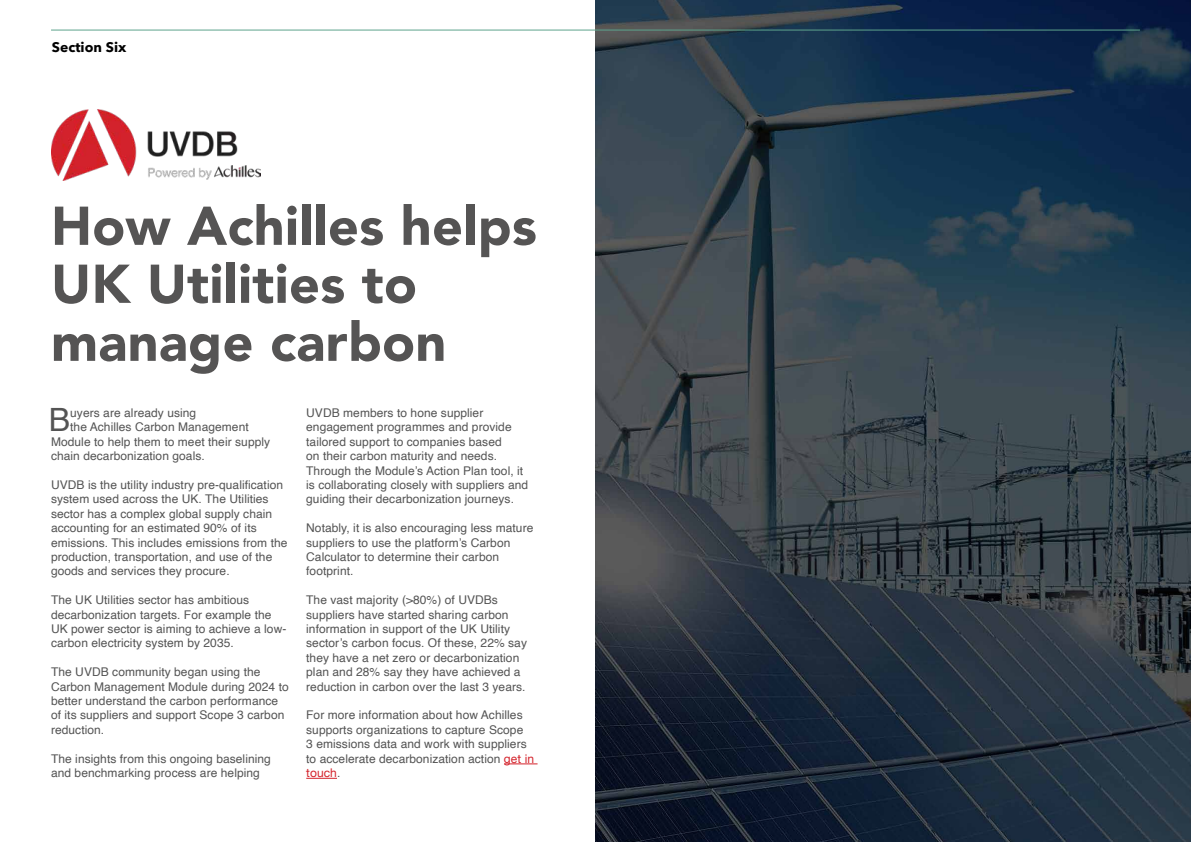
<style>
.page{position:relative;width:1191px;height:842px;background:#fff}
.page>*{position:absolute;margin:0;border:0;box-sizing:border-box;transform-origin:0 0}
.t1{font:900 54px/58px "Avenir LT Pro";letter-spacing:.005em;color:#555454}
.t2{font:32.1px "Helvetica";color:#545454}
.t3{font:700 13.9px "Avenir Next LT Pro";letter-spacing:.005em;color:#000}
.t4{font:12px/14.4px "Helvetica";letter-spacing:.005em;color:#545454}
.t5{font:12px "Helvetica Neue";letter-spacing:.005em;color:#d4222b}
.s1{font-family:"Helvetica Neue";color:#d4222b}
.s2{font-family:"Helvetica";color:#545454}
</style>
<div class="page">
<hr style="left:504px;top:764px;width:33px;height:1px;background:#d4222b">
<hr style="left:306px;top:778px;width:31px;height:1px;background:#d4222b">
<img style="left:595px;top:0;width:596px;height:842px">
<hr style="left:51px;top:30px;width:1089px;height:1px;background:#5da38c">
<img style="left:51px;top:109px;width:209px;height:71px">
<p class="t3" style="left:52px;top:39px;width:76px">Section Six</p>
<h1 class="t1" style="left:51px;top:197px;width:487px">How Achilles helps<br>UK Utilities to manage carbon</h1>
<h2 class="t2" style="left:49px;top:395px;width:23px">B</h2>
<p class="t4" style="left:70px;top:406px;width:128px">uyers are already using</p>
<p class="t4" style="left:70px;top:420px;width:180px">the Achilles Carbon Management</p>
<p class="t4" style="left:51px;top:435px;width:221px">Module to help them to meet their supply</p>
<p class="t4" style="left:51px;top:449px;width:155px">chain decarbonization goals.</p>
<p class="t4" style="left:51px;top:478px;width:238px">UVDB is the utility industry pre-qualification system used across the UK. The Utilities sector has a complex global supply chain accounting for an estimated 90% of its emissions. This includes emissions from the production, transportation, and use of the goods and services they procure.</p>
<p class="t4" style="left:51px;top:593px;width:237px">The UK Utilities sector has ambitious decarbonization targets. For example the UK power sector is aiming to achieve a low&shy;carbon electricity system by 2035.</p>
<p class="t4" style="left:51px;top:665px;width:239px">The UVDB community began using the Carbon Management Module during 2024 to better understand the carbon performance of its suppliers and support Scope 3 carbon reduction.</p>
<p class="t4" style="left:51px;top:752px;width:221px">The insights from this ongoing baselining and benchmarking process are helping</p>
<p class="t4" style="left:306px;top:406px;width:223px">UVDB members to hone supplier engagement programmes and provide tailored support to companies based<br>on their carbon maturity and needs.<br>Through the Module’s Action Plan tool, it is collaborating closely with suppliers and guiding their decarbonization journeys.</p>
<p class="t4" style="left:306px;top:521px;width:229px">Notably, it is also encouraging less mature suppliers to use the platform’s Carbon Calculator to determine their carbon footprint.</p>
<p class="t4" style="left:306px;top:593px;width:222px">The vast majority (&gt;80%) of UVDBs suppliers have started sharing carbon information in support of the UK Utility sector’s carbon focus. Of these, 22% say they have a net zero or decarbonization plan and 28% say they have achieved a reduction in carbon over the last 3 years.</p>
<p class="t4" style="left:306px;top:708px;width:229px">For more information about how Achilles supports organizations to capture Scope<br>3 emissions data and work with suppliers to accelerate decarbonization action <span class="s1">get in</span></p>
<p class="t5" style="left:306px;top:764px;width:36px">touch<span class="s2">.</span></p>
</div>
